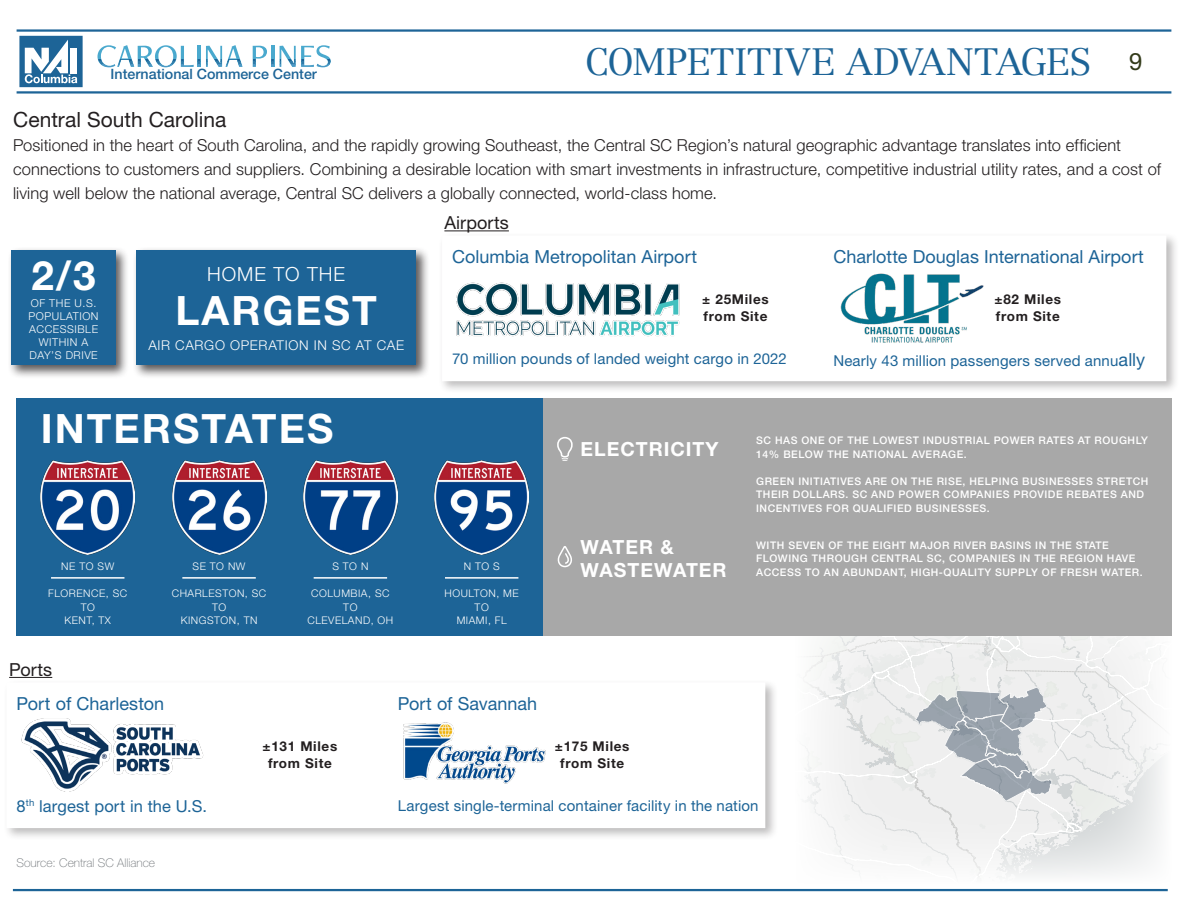
<style>
.page{position:relative;width:1188px;height:918px;background:#fff}
.page>*{position:absolute;margin:0;border:0;box-sizing:border-box;transform-origin:0 0}
.t1{font:700 40.5px "Helvetica Neue LT Std";letter-spacing:.05em;color:#fff}
.t2{font:300 37.5px "Centennial LT Std";letter-spacing:-.02em;color:#1d6497}
.t3{font:24px "Helvetica Neue LT Std";color:#333b1a}
.body_text_left{font:21px "Helvetica Neue LT Std";color:#231f20}
.t4{font:700 19.5px/22.5px "Helvetica Neue LT Std";letter-spacing:.05em;color:#fff}
.t5{font:300 19.5px "Helvetica Neue LT Std";letter-spacing:.05em;color:#fff}
.t6{font:18px "Helvetica Neue LT Std";color:#1d6497}
.t7{font:18px "Helvetica Neue LT Std";letter-spacing:.005em;color:#231f20}
.body_text_left-2{font:300 16.5px/24px "Helvetica Neue LT Std";letter-spacing:.005em;color:#231f20}
.t8{font:16.5px "Helvetica Neue LT Std";letter-spacing:.005em;color:#1d6497}
.t9{font:15px "Helvetica Neue LT Std";letter-spacing:.01em;color:#1d6497}
.t10{font:500 14.25px "Helvetica Neue LT Std";color:#1d6497}
.t11{font:700 13.5px "Helvetica Neue LT Std";letter-spacing:.05em;color:#231f20}
.t12{font:300 13.5px "Helvetica Neue LT Std";letter-spacing:.05em;color:#fff}
.t13{font:100 12px "Helvetica Neue LT Std";color:#6d7276}
.t14{font:300 10.8px/13px "Helvetica Neue LT Std";letter-spacing:.05em;color:#fff;text-align:center}
.t15{font:500 10.5px/13.5px "Helvetica Neue LT Std";letter-spacing:.05em;color:#fff}
.t16{font:300 10.5px "Helvetica Neue LT Std";letter-spacing:.05em;color:#fff}
.s1{font-size:18px}
</style>
<div class="page">
<hr style="left:17px;top:91px;width:1154px;height:3px;background:#1d6497">
<hr style="left:17px;top:29px;width:1154px;height:3px;background:#1d6497">
<svg style="left:19px;top:36px;width:64px;height:51px"></svg>
<svg style="left:25px;top:40px;width:52px;height:43px"></svg>
<svg style="left:97px;top:45px;width:87px;height:15px"></svg>
<hr style="left:197px;top:46px;width:4px;height:21px;background:#4aa9ce">
<svg style="left:206px;top:45px;width:34px;height:14px"></svg>
<svg style="left:253px;top:46px;width:14px;height:13px"></svg>
<hr style="left:271px;top:46px;width:3px;height:21px;background:#4aa9ce">
<svg style="left:280px;top:45px;width:51px;height:19px"></svg>
<hr style="left:98px;top:59px;width:232px;height:2px;background:#1d6497">
<hr style="left:98px;top:61px;width:232px;height:3px;background:#317ba8">
<hr style="left:98px;top:64px;width:232px;height:3px;background:#4d97c4">
<hr style="left:13px;top:889px;width:1155px;height:2px;background:#1d6497">
<svg style="left:805px;top:636px;width:358px;height:241px"></svg>
<div style="left:3px;top:679px;width:775px;height:162px;background:#231f20;opacity:.3"></div>
<div style="left:6px;top:682px;width:759px;height:146px;background:#fff"></div>
<img style="left:21px;top:718px;width:183px;height:74px">
<img style="left:403px;top:722px;width:143px;height:62px">
<hr style="left:9px;top:677px;width:43px;height:1px;background:#231f20">
<div style="left:17px;top:398px;width:765px;height:238px;background:#1d6497"></div>
<div style="left:543px;top:398px;width:628px;height:238px;background:#a8a8a8"></div>
<img style="left:41px;top:461px;width:94px;height:94px">
<hr style="left:51px;top:577px;width:73px;height:2px;background:#fff">
<img style="left:172px;top:461px;width:94px;height:94px">
<hr style="left:182px;top:577px;width:74px;height:2px;background:#fff">
<img style="left:303px;top:461px;width:94px;height:94px">
<hr style="left:314px;top:577px;width:73px;height:2px;background:#fff">
<img style="left:435px;top:461px;width:94px;height:94px">
<hr style="left:445px;top:577px;width:73px;height:2px;background:#fff">
<svg style="left:557px;top:437px;width:16px;height:24px"></svg>
<svg style="left:557px;top:546px;width:15px;height:22px"></svg>
<div style="left:8px;top:247px;width:122px;height:132px;background:#231f20;opacity:.75"></div>
<div style="left:12px;top:250px;width:104px;height:115px;background:#1d6497"></div>
<div style="left:133px;top:247px;width:297px;height:132px;background:#231f20;opacity:.75"></div>
<div style="left:136px;top:250px;width:280px;height:115px;background:#1d6497"></div>
<div style="left:439px;top:232px;width:740px;height:162px;background:#231f20;opacity:.3"></div>
<div style="left:442px;top:235px;width:724px;height:146px;background:#fff"></div>
<img style="left:456px;top:282px;width:224px;height:55px">
<img style="left:840px;top:273px;width:144px;height:70px">
<hr style="left:444px;top:230px;width:65px;height:1px;background:#231f20">
<p class="t10" style="left:111px;top:65px;width:208px">International Commerce Center</p>
<p class="t2" style="left:586px;top:40px;width:507px">COMPETITIVE ADVANTAGES</p>
<h3 class="t3" style="left:1129px;top:47px;width:15px">9</h3>
<p class="body_text_left" style="left:13px;top:107px;width:215px">Central South Carolina</p>
<p class="body_text_left-2" style="left:13px;top:132px;width:1150px">Positioned in the heart of South Carolina, and the rapidly growing Southeast, the Central SC Region’s natural geographic advantage translates into efficient connections to customers and suppliers. Combining a desirable location with smart investments in infrastructure, competitive industrial utility rates, and a cost of living well below the national average, Central SC delivers a globally connected, world-class home.</p>
<p class="t1" style="left:32px;top:250px;width:66px">2/3</p>
<p class="t5" style="left:207px;top:262px;width:140px">HOME TO THE</p>
<p class="t14" style="left:29px;top:296px;width:72px">OF THE U.S.<br>POPULATION<br>ACCESSIBLE<br>WITHIN A<br>DAY’S DRIVE</p>
<p class="t1" style="left:176px;top:285px;width:203px">LARGEST</p>
<p class="t12" style="left:148px;top:337px;width:257px">AIR CARGO OPERATION IN SC AT CAE</p>
<p class="t1" style="left:41px;top:403px;width:294px">INTERSTATES</p>
<p class="t16" style="left:61px;top:560px;width:54px">NE TO SW</p>
<p class="t16" style="left:48px;top:587px;width:80px">FLORENCE, SC</p>
<p class="t16" style="left:81px;top:601px;width:16px">TO</p>
<p class="t16" style="left:65px;top:614px;width:48px">KENT, TX</p>
<p class="t7" style="left:9px;top:658px;width:45px">Ports</p>
<p class="t16" style="left:193px;top:560px;width:54px">SE TO NW</p>
<p class="t16" style="left:172px;top:587px;width:96px">CHARLESTON, SC</p>
<p class="t16" style="left:212px;top:601px;width:16px">TO</p>
<p class="t16" style="left:181px;top:614px;width:78px">KINGSTON, TN</p>
<p class="t16" style="left:332px;top:560px;width:38px">S TO N</p>
<p class="t16" style="left:311px;top:587px;width:80px">COLUMBIA, SC</p>
<p class="t16" style="left:343px;top:601px;width:16px">TO</p>
<p class="t16" style="left:307px;top:614px;width:87px">CLEVELAND, OH</p>
<p class="t7" style="left:444px;top:212px;width:66px">Airports</p>
<p class="t6" style="left:452px;top:246px;width:246px">Columbia Metropolitan Airport</p>
<p class="t6" style="left:833px;top:246px;width:312px">Charlotte Douglas International Airport</p>
<p class="t11" style="left:702px;top:291px;width:68px">± 25Miles</p>
<p class="t11" style="left:704px;top:308px;width:65px">from Site</p>
<p class="t11" style="left:995px;top:291px;width:68px">±82 Miles</p>
<p class="t11" style="left:996px;top:308px;width:65px">from Site</p>
<p class="t9" style="left:452px;top:349px;width:336px">70 million pounds of landed weight cargo in 2022</p>
<p class="t9" style="left:833px;top:352px;width:313px">Nearly 43 million passengers served annu<span class="s1">ally</span></p>
<p class="t16" style="left:464px;top:560px;width:38px">N TO S</p>
<p class="t16" style="left:445px;top:587px;width:76px">HOULTON, ME</p>
<p class="t16" style="left:475px;top:601px;width:16px">TO</p>
<p class="t16" style="left:457px;top:614px;width:52px">MIAMI, FL</p>
<p class="t4" style="left:581px;top:437px;width:139px">ELECTRICITY</p>
<p class="t15" style="left:756px;top:434px;width:393px">SC HAS ONE OF THE LOWEST INDUSTRIAL POWER RATES AT ROUGHLY<br>14% BELOW THE NATIONAL AVERAGE.</p>
<p class="t15" style="left:756px;top:474px;width:394px">GREEN INITIATIVES ARE ON THE RISE, HELPING BUSINESSES STRETCH<br>THEIR DOLLARS. SC AND POWER COMPANIES PROVIDE REBATES AND<br>INCENTIVES FOR QUALIFIED BUSINESSES.</p>
<p class="t4" style="left:581px;top:536px;width:147px">WATER &amp;<br>WASTEWATER</p>
<p class="t15" style="left:756px;top:538px;width:388px">WITH SEVEN OF THE EIGHT MAJOR RIVER BASINS IN THE STATE<br>FLOWING THROUGH CENTRAL SC, COMPANIES IN THE REGION HAVE<br>ACCESS TO AN ABUNDANT, HIGH-QUALITY SUPPLY OF FRESH WATER.</p>
<p class="t6" style="left:17px;top:693px;width:149px">Port of Charleston</p>
<p class="t8" style="left:17px;top:796px;width:192px">8<sup>th</sup> largest port in the U.S.</p>
<p class="t13" style="left:17px;top:856px;width:140px">Source: Central SC Alliance</p>
<p class="t11" style="left:263px;top:738px;width:76px">±131 Miles</p>
<p class="t11" style="left:268px;top:755px;width:65px">from Site</p>
<p class="t6" style="left:398px;top:693px;width:141px">Port of Savannah</p>
<p class="t11" style="left:555px;top:738px;width:76px">±175 Miles</p>
<p class="t11" style="left:560px;top:755px;width:65px">from Site</p>
<p class="t9" style="left:398px;top:796px;width:362px">Largest single-terminal container facility in the nation</p>
</div>
